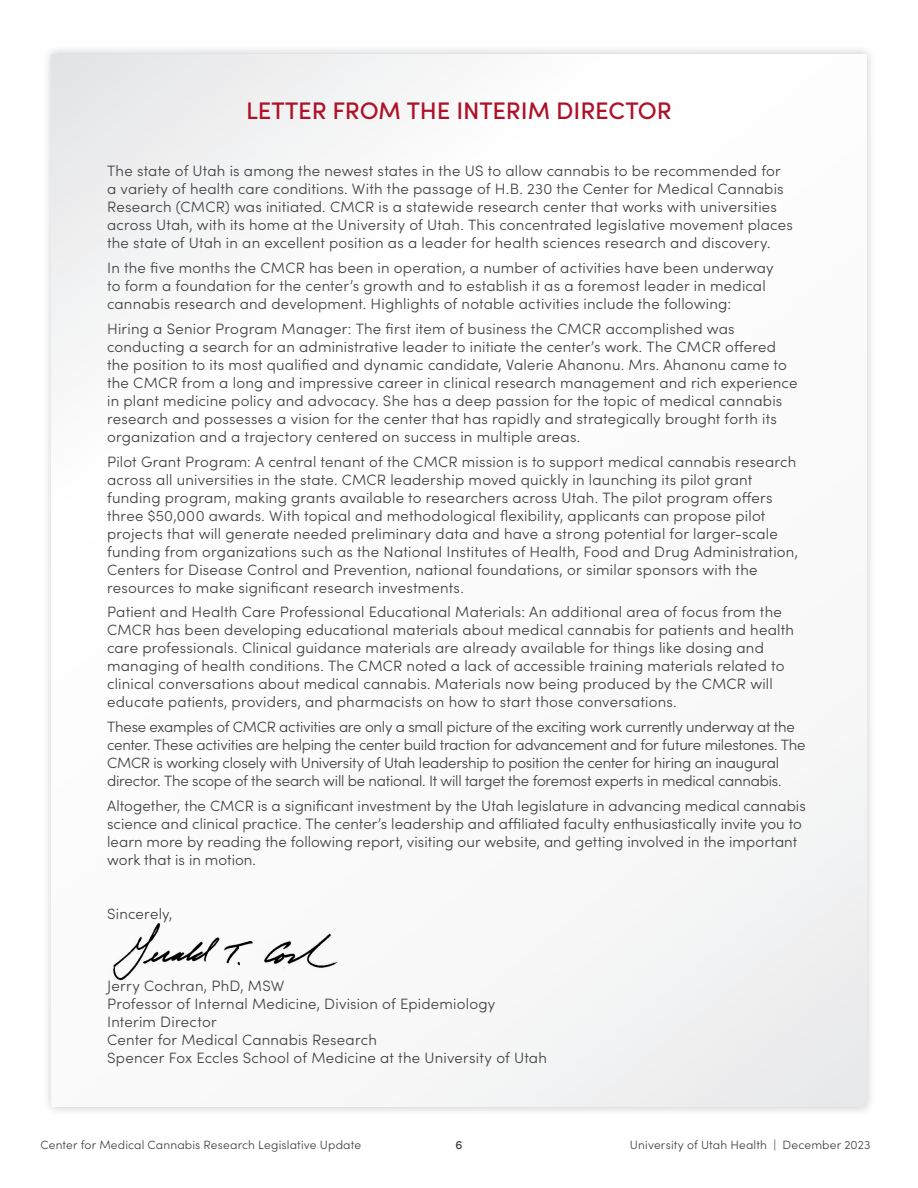
<style>
.page{position:relative;width:918px;height:1188px;background:#fff}
.page>*{position:absolute;margin:0;border:0;box-sizing:border-box;transform-origin:0 0}
.t1{font:500 24px "Sofia Pro";letter-spacing:-.005em;color:#ae1229}
.t2{font:300 15px/18px "Sofia Pro";letter-spacing:.015em;color:#3e3e3f}
.t3{font:300 15px/18px "Sofia Pro";letter-spacing:-.015em;color:#3e3e3f}
.t4{font:300 12px "Sofia Pro";letter-spacing:.015em;color:#3e3e3f}
.t5{font:500 12px "Sofia Pro";color:#3e3e3f}
</style>
<div class="page">
<div style="left:42px;top:44px;width:834px;height:1073px;background:#231f20;opacity:.25"></div>
<div style="left:52px;top:54px;width:814px;height:1053px;background:#fafafa"></div>
<img style="left:113px;top:924px;width:225px;height:57px">
<p class="t1" style="left:246px;top:93px;width:427px">LETTER FROM THE INTERIM DIRECTOR</p>
<p class="t2" style="left:107px;top:161px;width:687px">The state of Utah is among the newest states in the US to allow cannabis to be recommended for a variety of health care conditions. With the passage of H.B. 230 the Center for Medical Cannabis Research (CMCR) was initiated. CMCR is a statewide research center that works with universities across Utah, with its home at the University of Utah. This concentrated legislative movement places the state of Utah in an excellent position as a leader for health sciences research and discovery.</p>
<p class="t2" style="left:107px;top:258px;width:668px">In the five months the CMCR has been in operation, a number of activities have been underway to form a foundation for the center’s growth and to establish it as a foremost leader in medical cannabis research and development. Highlights of notable activities include the following:</p>
<p class="t2" style="left:107px;top:319px;width:692px">Hiring a Senior Program Manager: The first item of business the CMCR accomplished was conducting a search for an administrative leader to initiate the center’s work. The CMCR offered the position to its most qualified and dynamic candidate, Valerie Ahanonu. Mrs. Ahanonu came to the CMCR from a long and impressive career in clinical research management and rich experience in plant medicine policy and advocacy. She has a deep passion for the topic of medical cannabis research and possesses a vision for the center that has rapidly and strategically brought forth its organization and a trajectory centered on success in multiple areas.</p>
<p class="t2" style="left:107px;top:452px;width:692px">Pilot Grant Program: A central tenant of the CMCR mission is to support medical cannabis research across all universities in the state. CMCR leadership moved quickly in launching its pilot grant funding program, making grants available to researchers across Utah. The pilot program offers three $50,000 awards. With topical and methodological flexibility, applicants can propose pilot projects that will generate needed preliminary data and have a strong potential for larger-scale funding from organizations such as the National Institutes of Health, Food and Drug Administration, Centers for Disease Control and Prevention, national foundations, or similar sponsors with the resources to make significant research investments.</p>
<p class="t2" style="left:107px;top:602px;width:688px">Patient and Health Care Professional Educational Materials: An additional area of focus from the CMCR has been developing educational materials about medical cannabis for patients and health care professionals. Clinical guidance materials are already available for things like dosing and managing of health conditions. The CMCR noted a lack of accessible training materials related to clinical conversations about medical cannabis. Materials now being produced by the CMCR will educate patients, providers, and pharmacists on how to start those conversations.</p>
<p class="t3" style="left:107px;top:717px;width:700px">These examples of CMCR activities are only a small picture of the exciting work currently underway at the center. These activities are helping the center build traction for advancement and for future milestones. The CMCR is working closely with University of Utah leadership to position the center for hiring an inaugural director. The scope of the search will be national. It will target the foremost experts in medical cannabis.</p>
<p class="t2" style="left:107px;top:796px;width:700px">Altogether, the CMCR is a significant investment by the Utah legislature in advancing medical cannabis science and clinical practice. The center’s leadership and affiliated faculty enthusiastically invite you to learn more by reading the following report, visiting our website, and getting involved in the important work that is in motion.</p>
<p class="t2" style="left:107px;top:904px;width:67px">Sincerely,</p>
<p class="t2" style="left:107px;top:976px;width:179px">Jerry Cochran, PhD, MSW</p>
<p class="t2" style="left:107px;top:994px;width:390px">Professor of Internal Medicine, Division of Epidemiology</p>
<p class="t2" style="left:107px;top:1012px;width:111px">Interim Director</p>
<p class="t2" style="left:107px;top:1030px;width:271px">Center for Medical Cannabis Research</p>
<p class="t2" style="left:107px;top:1048px;width:441px">Spencer Fox Eccles School of Medicine at the University of Utah</p>
<p class="t4" style="left:40px;top:1136px;width:322px">Center for Medical Cannabis Research Legislative Update</p>
<p class="t5" style="left:455px;top:1136px;width:9px">6</p>
<p class="t4" style="left:630px;top:1136px;width:242px">University of Utah Health | December 2023</p>
</div>
